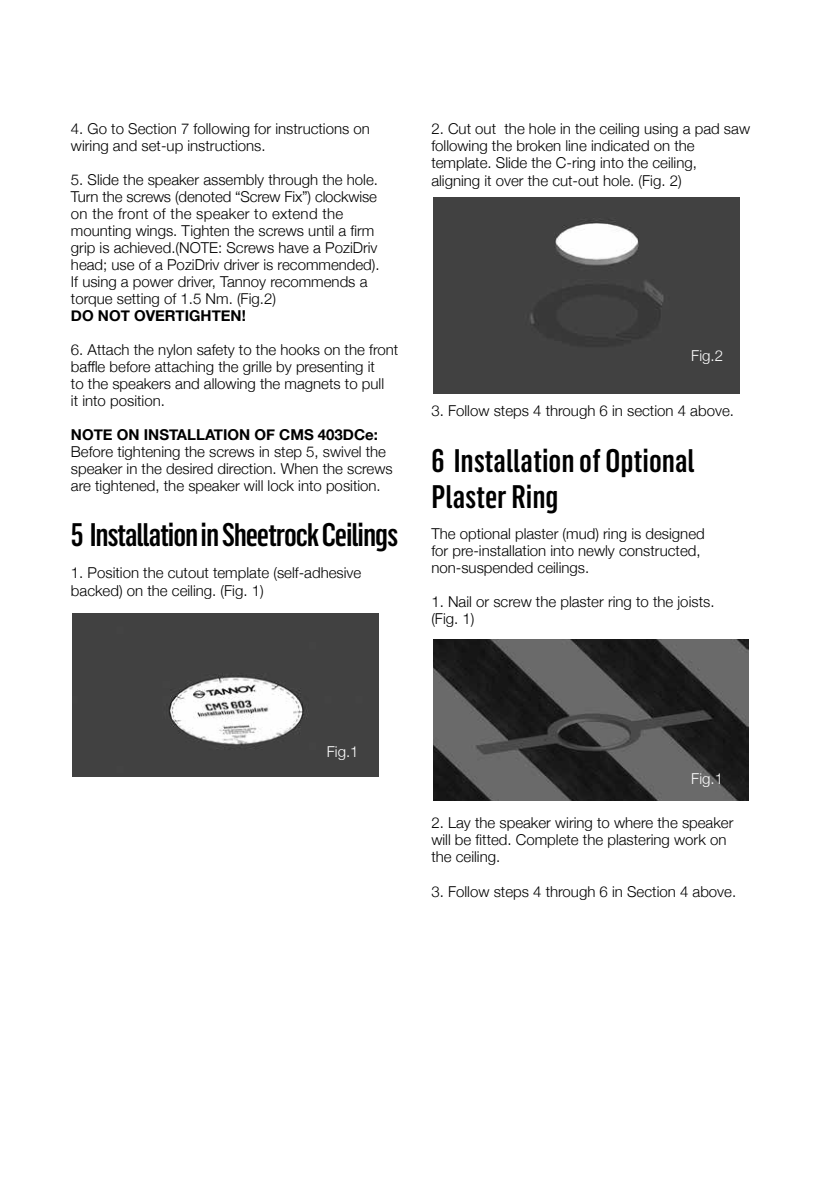
<style>
.page{position:relative;width:840px;height:1191px;background:#fff}
.page>*{position:absolute;margin:0;border:0;box-sizing:border-box;transform-origin:0 0}
.t1{font:500 32px/36px "Flama Condensed";letter-spacing:-.01em;color:#000}
.t2{font:500 32px "Flama Condensed";letter-spacing:-.035em;color:#000}
.t3{font:300 15px/17px "Helvetica Neue";color:#000}
.t4{font:700 15px "Helvetica Neue";color:#000}
.t5{font:300 15px "Helvetica Neue";color:#fff}
</style>
<div class="page">
<img style="left:433px;top:639px;width:315px;height:161px">
<img style="left:433px;top:197px;width:305px;height:197px">
<img style="left:72px;top:614px;width:306px;height:163px">
<p class="t3" style="left:71px;top:119px;width:300px">4. Go to Section 7 following for instructions on wiring and set-up instructions.</p>
<p class="t3" style="left:71px;top:170px;width:310px">5. Slide the speaker assembly through the hole.<br>Turn the screws (denoted “Screw Fix”) clockwise on the front of the speaker to extend the mounting wings. Tighten the screws until a firm grip is achieved.(NOTE: Screws have a PoziDriv head; use of a PoziDriv driver is recommended).<br>If using a power driver, Tannoy recommends a torque setting of 1.5 Nm. (Fig.2)</p>
<p class="t4" style="left:71px;top:304px;width:176px">DO NOT OVERTIGHTEN!</p>
<p class="t3" style="left:71px;top:340px;width:329px">6. Attach the nylon safety to the hooks on the front baffle before attaching the grille by presenting it<br>to the speakers and allowing the magnets to pull<br>it into position.</p>
<p class="t4" style="left:71px;top:423px;width:308px">NOTE ON INSTALLATION OF CMS 403DCe:</p>
<p class="t3" style="left:71px;top:442px;width:323px">Before tightening the screws in step 5, swivel the speaker in the desired direction. When the screws are tightened, the speaker will lock into position.</p>
<h1 class="t2" style="left:71px;top:514px;width:328px">5 Installation in Sheetrock Ceilings</h1>
<p class="t3" style="left:71px;top:562px;width:292px;line-height:18px">1. Position the cutout template (self-adhesive backed) on the ceiling. (Fig. 1)</p>
<p class="t3" style="left:431px;top:119px;width:320px">2. Cut out the hole in the ceiling using a pad saw following the broken line indicated on the template. Slide the C-ring into the ceiling,<br>aligning it over the cut-out hole. (Fig. 2)</p>
<p class="t5" style="left:691px;top:343px;width:33px">Fig.2</p>
<p class="t3" style="left:431px;top:401px;width:304px">3. Follow steps 4 through 6 in section 4 above.</p>
<h1 class="t1" style="left:431px;top:441px;width:265px">6 Installation of Optional<br>Plaster Ring</h1>
<p class="t3" style="left:431px;top:524px;width:275px">The optional plaster (mud) ring is designed for pre-installation into newly constructed, non-suspended ceilings.</p>
<p class="t3" style="left:431px;top:592px;width:284px">1. Nail or screw the plaster ring to the joists. (Fig. 1)</p>
<p class="t5" style="left:327px;top:740px;width:33px">Fig.1</p>
<p class="t5" style="left:691px;top:766px;width:33px">Fig.1</p>
<p class="t3" style="left:431px;top:813px;width:303px">2. Lay the speaker wiring to where the speaker will be fitted. Complete the plastering work on the ceiling.</p>
<p class="t3" style="left:431px;top:882px;width:306px">3. Follow steps 4 through 6 in Section 4 above.</p>
</div>
